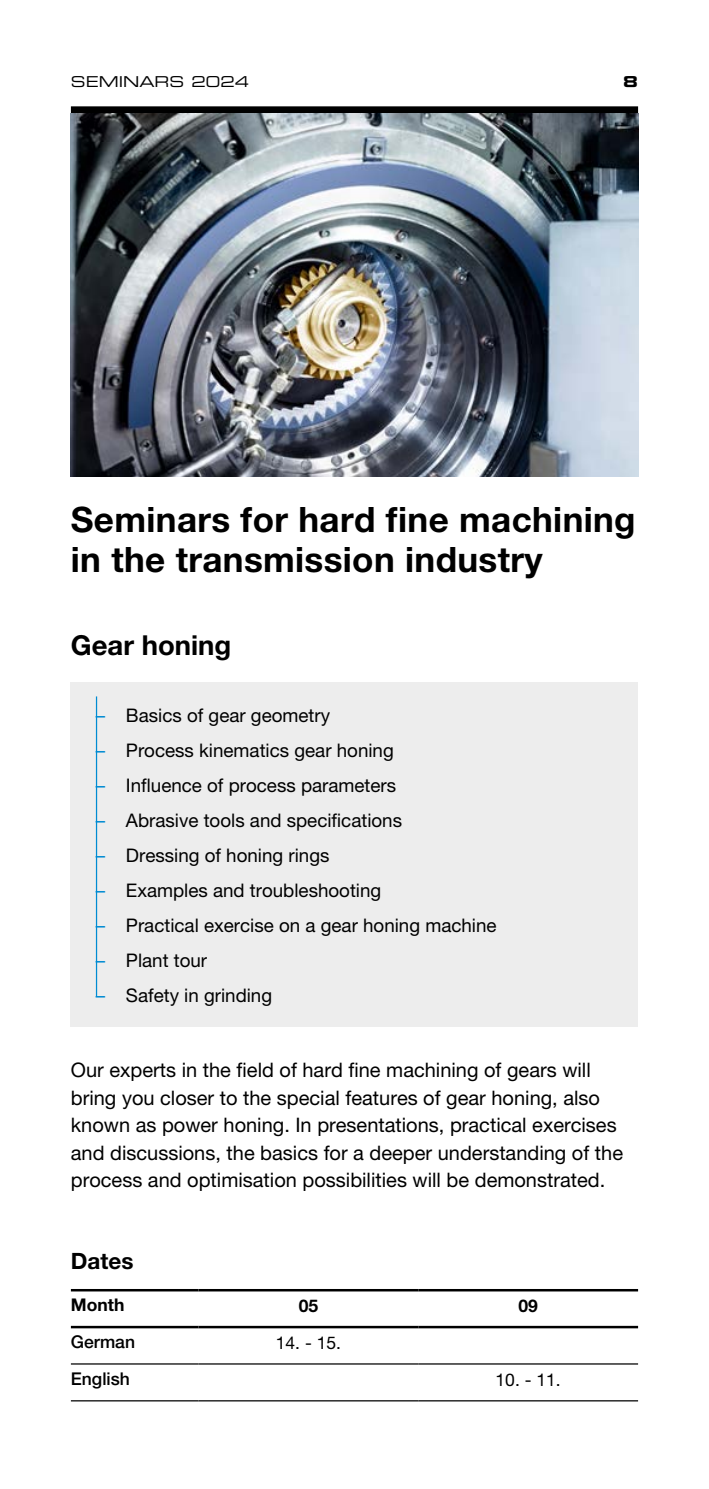
<style>
.page{position:relative;width:709px;height:1489px;background:#fff}
.page>*{position:absolute;margin:0;border:0;box-sizing:border-box;transform-origin:0 0}
.t1{font:700 35px/40px "Helvetica Neue LT Pro";letter-spacing:.01em;color:#000}
.t2{font:700 27.5px "Helvetica Neue LT Pro";color:#000}
.t3{font:700 22.5px "Helvetica Neue LT Pro";color:#000}
.t4{font:20px/27.5px "Helvetica Neue LT Pro";color:#000}
.t5{font:18.75px "Helvetica Neue LT Pro";color:#000}
.t6{font:17.5px "Helvetica Neue LT Pro";color:#000}
.t7{font:500 17.5px/36.8px "Helvetica Neue LTW1 G";color:#000}
.t8{font:700 17.5px "Helvetica Neue LT Pro";color:#000}
.t9{font:15px "Eurostile LT Std Ex 2";color:#000}
.t10{font:15px "Eurostile LT Std Bold Ex 2";color:#000}
.s1{color:#008bd2}
</style>
<div class="page">
<div style="left:71px;top:106px;width:567px;height:8px;background:#000"></div>
<img style="left:71px;top:114px;width:567px;height:362px">
<div style="left:71px;top:682px;width:567px;height:344px;background:#ededed"></div>
<hr style="left:96px;top:696px;width:1px;height:300px;background:#008bd2">
<hr style="left:71px;top:1363px;width:127px;height:1px;background:#000">
<hr style="left:198px;top:1363px;width:220px;height:1px;background:#000">
<hr style="left:418px;top:1363px;width:220px;height:1px;background:#000">
<hr style="left:71px;top:1399px;width:127px;height:2px;background:#000">
<hr style="left:198px;top:1399px;width:220px;height:2px;background:#000">
<hr style="left:418px;top:1399px;width:220px;height:2px;background:#000">
<hr style="left:71px;top:1288px;width:127px;height:3px;background:#000">
<hr style="left:198px;top:1288px;width:220px;height:3px;background:#000">
<hr style="left:418px;top:1288px;width:220px;height:3px;background:#000">
<hr style="left:71px;top:1325px;width:127px;height:3px;background:#000">
<hr style="left:198px;top:1325px;width:220px;height:3px;background:#000">
<hr style="left:418px;top:1325px;width:220px;height:3px;background:#000">
<p class="t9" style="left:71px;top:71px;width:180px">SEMINARS 2024</p>
<p class="t10" style="left:623px;top:71px;width:16px">8</p>
<h1 class="t1" style="left:71px;top:498px;width:566px">Seminars for hard fine machining in the transmission industry</h1>
<h2 class="t2" style="left:71px;top:628px;width:162px">Gear honing</h2>
<p class="t5" style="left:96px;top:703px;width:236px"><span class="s1">–</span> Basics of gear geometry</p>
<p class="t5" style="left:96px;top:738px;width:299px"><span class="s1">–</span> Process kinematics gear honing</p>
<p class="t5" style="left:96px;top:773px;width:302px"><span class="s1">–</span> Influence of process parameters</p>
<p class="t5" style="left:96px;top:808px;width:308px"><span class="s1">–</span> Abrasive tools and specifications</p>
<p class="t5" style="left:96px;top:843px;width:235px"><span class="s1">–</span> Dressing of honing rings</p>
<p class="t5" style="left:96px;top:878px;width:287px"><span class="s1">–</span> Examples and troubleshooting</p>
<p class="t5" style="left:96px;top:913px;width:402px"><span class="s1">–</span> Practical exercise on a gear honing machine</p>
<p class="t5" style="left:96px;top:948px;width:113px"><span class="s1">–</span> Plant tour</p>
<p class="t5" style="left:96px;top:984px;width:178px"><span class="s1">–</span> Safety in grinding</p>
<p class="t4" style="left:71px;top:1056px;width:553px">Our experts in the field of hard fine machining of gears will bring you closer to the special features of gear honing, also known as power honing. In presentations, practical exercises and discussions, the basics for a deeper understanding of the process and optimisation possibilities will be demonstrated.</p>
<p class="t3" style="left:71px;top:1246px;width:64px">Dates</p>
<p class="t8" style="left:71px;top:1293px;width:55px">Month</p>
<p class="t7" style="left:71px;top:1323px;width:66px">German<br>English</p>
<p class="t8" style="left:299px;top:1294px;width:21px">05</p>
<p class="t8" style="left:518px;top:1294px;width:21px">09</p>
<p class="t6" style="left:276px;top:1332px;width:67px">14. - 15.</p>
<p class="t6" style="left:495px;top:1368px;width:67px">10. - 11.</p>
</div>
